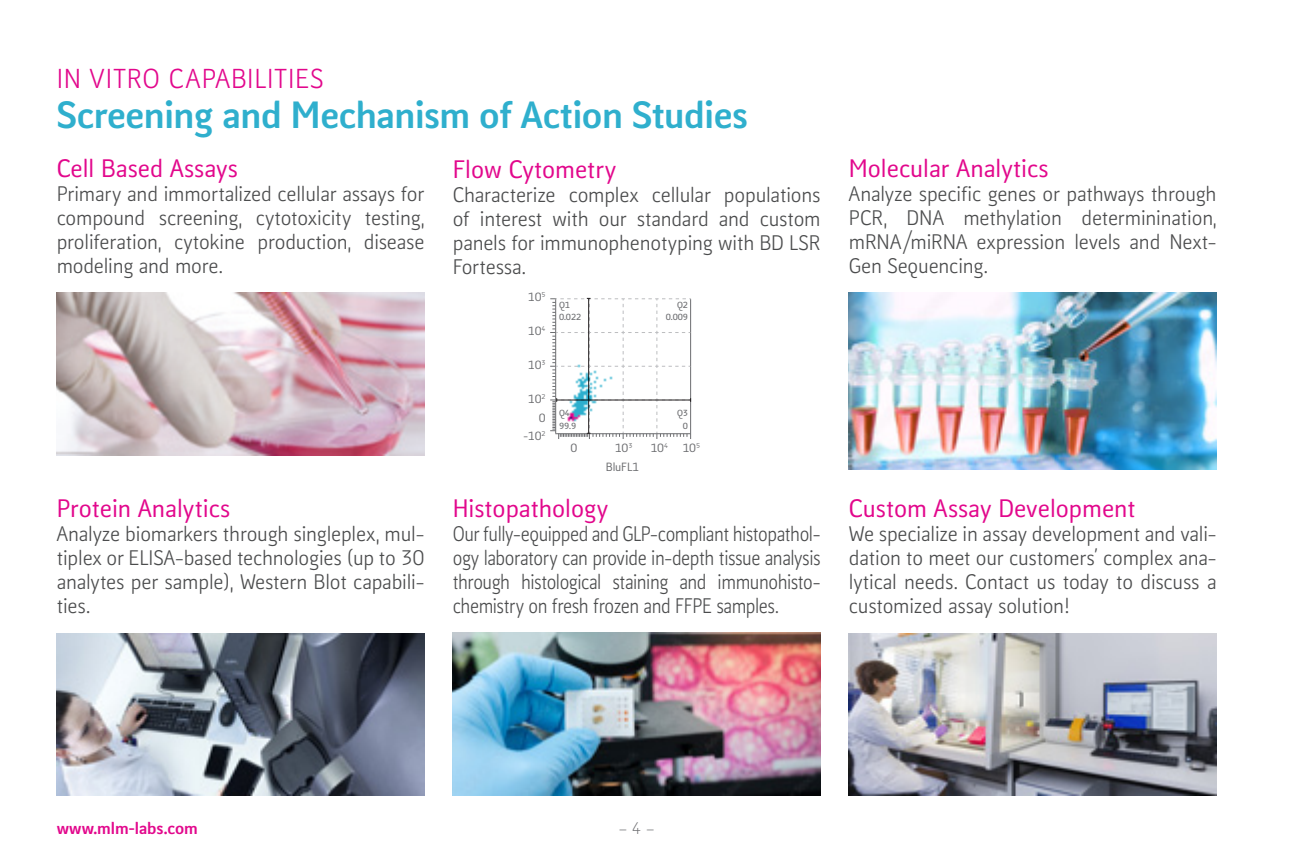
<style>
.page{position:relative;width:1296px;height:864px;background:#fff}
.page>*{position:absolute;margin:0;border:0;box-sizing:border-box;transform-origin:0 0}
.Überschrift{font:800 36px "Kofi Pure Sans";letter-spacing:-.01em;color:#2fafcd}
.Überschrift_Zusatz{font:26px "Kofi Pure Sans";letter-spacing:.035em;color:#e2078c}
.Überschriften-Fliess{font:500 24px "Kofi Pure Sans";color:#e2078c}
.Fliesstext{font:20px/24px "Kofi Pure Sans";letter-spacing:-.01em;color:#4b4c4d;text-align:justify}
.Fliesstext-2{font:20px/24px "Kofi Pure Sans";letter-spacing:-.01em;color:#4b4c4d;text-align:justify;scale:.9 1}
.t1{font:800 16px "Kofi Pure Sans";color:#e2078c}
.t2{font:300 16px "Kofi Pure Sans";color:#6c6d70}
.t3{font:500 11.4px "Kofi Pure Sans";letter-spacing:-.01em;color:#6c6d70}
.t4{font:700 8.4px "Kofi Pure Sans";letter-spacing:-.01em;color:#6c6d70}
</style>
<div class="page">
<img style="left:550px;top:297px;width:142px;height:142px">
<img style="left:57px;top:634px;width:367px;height:162px">
<img style="left:57px;top:293px;width:367px;height:162px">
<img style="left:849px;top:634px;width:368px;height:162px">
<img style="left:849px;top:293px;width:368px;height:176px">
<img style="left:453px;top:633px;width:368px;height:163px">
<p class="Überschrift_Zusatz" style="left:57px;top:62px;width:268px">IN VITRO CAPABILITIES</p>
<p class="Überschrift" style="left:57px;top:89px;width:692px">Screening and Mechanism of Action Studies</p>
<p class="Überschriften-Fliess" style="left:57px;top:152px;width:183px">Cell Based Assays</p>
<p class="Fliesstext" style="left:57px;top:182px;width:369px">Primary and immortalized cellular assays for compound screening, cytotoxicity testing, proliferation, cytokine production, disease modeling and more.</p>
<p class="Überschriften-Fliess" style="left:453px;top:153px;width:165px">Flow Cytometry</p>
<p class="Fliesstext" style="left:453px;top:183px;width:369px">Characterize complex cellular populations of interest with our standard and custom panels for immunophenotyping with BD LSR Fortessa.</p>
<p class="Überschriften-Fliess" style="left:57px;top:492px;width:175px">Protein Analytics</p>
<p class="Fliesstext" style="left:57px;top:522px;width:369px">Analyze biomarkers through singleplex, mul&shy;tiplex or ELISA-based technologies (up to 30 analytes per sample), Western Blot capabili&shy;ties.</p>
<p class="t3" style="left:528px;top:290px;width:19px">10<sup>5</sup></p>
<p class="t3" style="left:528px;top:323px;width:19px">10<sup>4</sup></p>
<p class="t3" style="left:528px;top:357px;width:19px">10<sup>3</sup></p>
<p class="t3" style="left:528px;top:391px;width:19px">10<sup>2</sup></p>
<p class="t3" style="left:539px;top:410px;width:8px">0</p>
<p class="t3" style="left:523px;top:428px;width:24px">-10<sup>2</sup></p>
<p class="t4" style="left:559px;top:299px;width:12px">Q1</p>
<p class="t4" style="left:677px;top:299px;width:12px">Q2</p>
<p class="t4" style="left:559px;top:311px;width:24px">0.022</p>
<p class="t4" style="left:666px;top:311px;width:24px">0.009</p>
<p class="t4" style="left:559px;top:408px;width:12px">Q4</p>
<p class="t4" style="left:677px;top:408px;width:12px">Q3</p>
<p class="t4" style="left:559px;top:420px;width:19px">99.9</p>
<p class="t4" style="left:683px;top:420px;width:7px">0</p>
<p class="t3" style="left:571px;top:440px;width:8px">0</p>
<p class="t3" style="left:615px;top:440px;width:19px">10<sup>3</sup></p>
<p class="t3" style="left:650px;top:440px;width:19px">10<sup>4</sup></p>
<p class="t3" style="left:683px;top:440px;width:19px">10<sup>5</sup></p>
<p class="t3" style="left:606px;top:459px;width:35px">BluFL1</p>
<p class="Überschriften-Fliess" style="left:453px;top:492px;width:157px">Histopathology</p>
<p class="Fliesstext-2" style="left:453px;top:522px;width:410px">Our fully-equipped and GLP-compliant histopathol&shy;ogy laboratory can provide in-depth tissue analysis through histological staining and immunohisto&shy;chemistry on fresh frozen and FFPE samples.</p>
<p class="Überschriften-Fliess" style="left:849px;top:152px;width:201px">Molecular Analytics</p>
<p class="Fliesstext" style="left:849px;top:182px;width:369px">Analyze specific genes or pathways through PCR, DNA methylation determinination, mRNA/miRNA expression levels and Next-Gen Sequencing.</p>
<p class="Überschriften-Fliess" style="left:849px;top:492px;width:288px">Custom Assay Development</p>
<p class="Fliesstext" style="left:849px;top:522px;width:369px">We specialize in assay development and vali&shy;dation to meet our customers’ complex ana&shy;lytical needs. Contact us today to discuss a customized assay solution!</p>
<p class="t1" style="left:57px;top:817px;width:143px">www.mlm-labs.com</p>
<p class="t2" style="left:619px;top:819px;width:37px">– 4 –</p>
</div>
